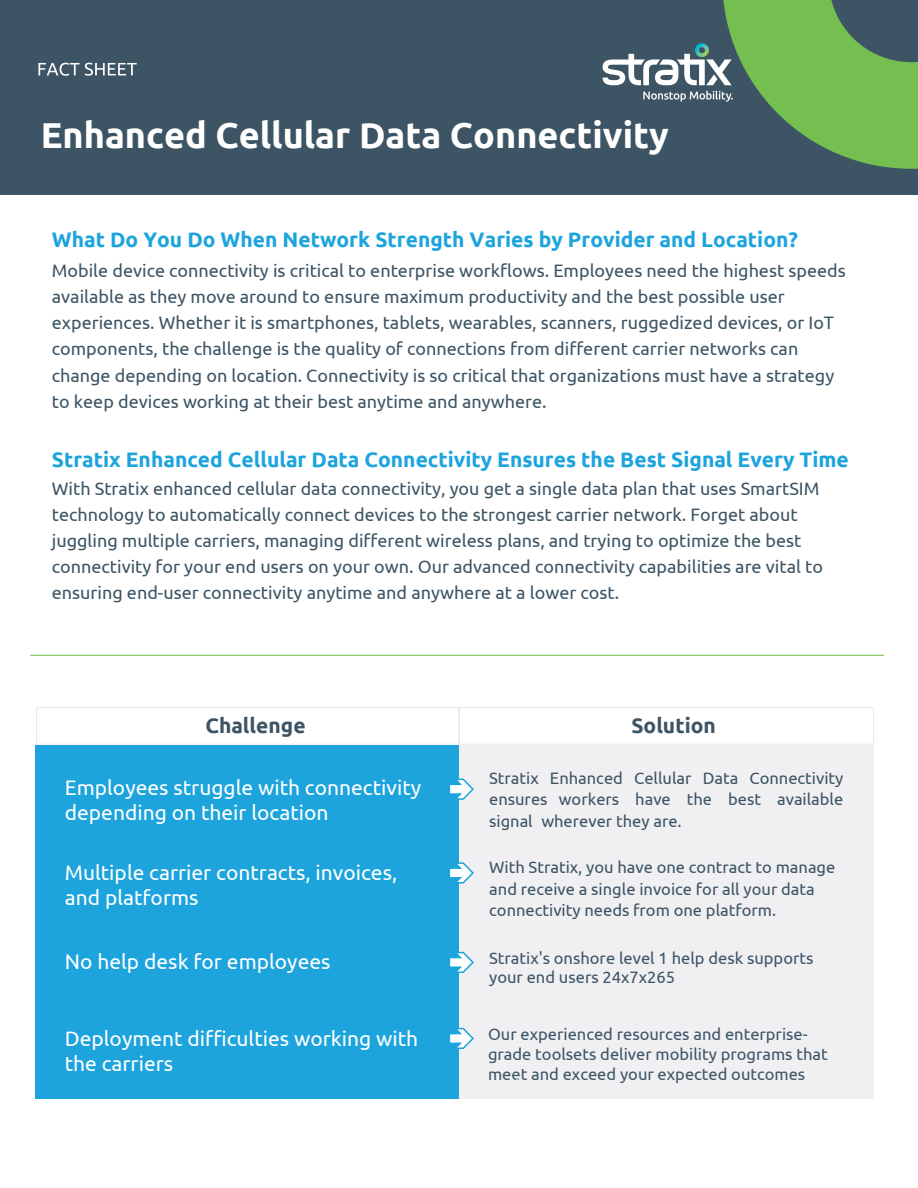
<style>
.page{position:relative;width:918px;height:1188px;background:#fff}
.page>*{position:absolute;margin:0;border:0;box-sizing:border-box;transform-origin:0 0}
.t1{font:700 36px "Ubuntu";color:#fff}
.t2{font:21px/25.2px "Ubuntu";color:#fff}
.t3{font:700 21px "Ubuntu";color:#1da4dd}
.t4{font:700 21px "Ubuntu";color:#3c5464}
.t5{font:18px/26.2px "Ubuntu";color:#3c5464}
.t6{font:16.5px/21.5px "Ubuntu";color:#3c5464;text-align:justify}
.t7{font:16.5px/19.8px "Ubuntu";color:#3d5567}
</style>
<div class="page">
<div style="left:36px;top:745px;width:423px;height:353px;background:#1da4dd"></div>
<div style="left:459px;top:745px;width:415px;height:353px;background:#f0eff2"></div>
<svg style="left:450px;top:778px;width:24px;height:22px"></svg>
<svg style="left:450px;top:951px;width:24px;height:22px"></svg>
<svg style="left:450px;top:1027px;width:24px;height:22px"></svg>
<svg style="left:450px;top:862px;width:24px;height:22px"></svg>
<div style="left:0;top:0;width:918px;height:194px;background:#3c5464"></div>
<svg style="left:38px;top:63px;width:99px;height:13px"></svg>
<svg style="left:603px;top:0;width:315px;height:169px"></svg>
<hr style="left:30px;top:655px;width:854px;height:1px;background:#6ebe4c">
<svg style="left:36px;top:708px;width:838px;height:36px"></svg>
<h1 class="t1" style="left:41px;top:113px;width:630px">Enhanced Cellular Data Connectivity</h1>
<p class="t3" style="left:52px;top:227px;width:748px">What Do You Do When Network Strength Varies by Provider and Location?</p>
<p class="t5" style="left:52px;top:257px;width:796px">Mobile device connectivity is critical to enterprise workflows. Employees need the highest speeds available as they move around to ensure maximum productivity and the best possible user experiences. Whether it is smartphones, tablets, wearables, scanners, ruggedized devices, or IoT components, the challenge is the quality of connections from different carrier networks can change depending on location. Connectivity is so critical that organizations must have a strategy to keep devices working at their best anytime and anywhere.</p>
<p class="t3" style="left:52px;top:447px;width:799px">Stratix Enhanced Cellular Data Connectivity Ensures the Best Signal Every Time</p>
<p class="t5" style="left:52px;top:474px;width:773px">With Stratix enhanced cellular data connectivity, you get a single data plan that uses SmartSIM technology to automatically connect devices to the strongest carrier network. Forget about juggling multiple carriers, managing different wireless plans, and trying to optimize the best connectivity for your end users on your own. Our advanced connectivity capabilities are vital to ensuring end-user connectivity anytime and anywhere at a lower cost.</p>
<p class="t4" style="left:205px;top:713px;width:102px">Challenge</p>
<p class="t4" style="left:631px;top:713px;width:86px">Solution</p>
<p class="t2" style="left:65px;top:774px;width:358px">Employees struggle with connectivity depending on their location</p>
<p class="t2" style="left:65px;top:859px;width:334px">Multiple carrier contracts, invoices, and platforms</p>
<p class="t2" style="left:65px;top:948px;width:267px">No help desk for employees</p>
<p class="t2" style="left:65px;top:1025px;width:355px">Deployment difficulties working with the carriers</p>
<p class="t6" style="left:489px;top:767px;width:356px">Stratix Enhanced Cellular Data Connectivity ensures workers have the best available signal wherever they are.</p>
<p class="t6" style="left:489px;top:856px;width:348px;text-align:left">With Stratix, you have one contract to manage and receive a single invoice for all your data connectivity needs from one platform.</p>
<p class="t7" style="left:489px;top:947px;width:326px">Stratix's onshore level 1 help desk supports your end users 24x7x265</p>
<p class="t7" style="left:488px;top:1024px;width:341px">Our experienced resources and enterprise&shy;grade toolsets deliver mobility programs that meet and exceed your expected outcomes</p>
</div>
